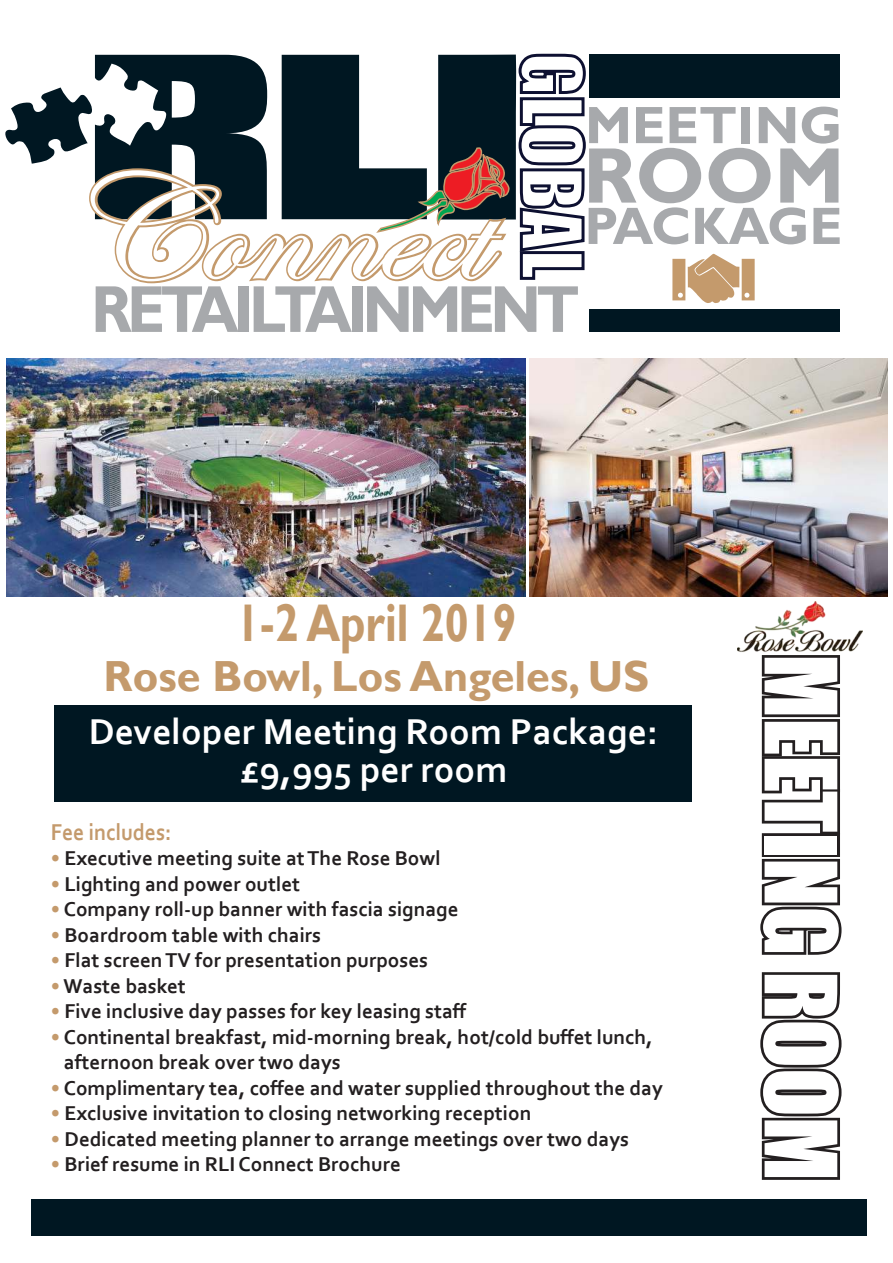
<style>
.page{position:relative;width:893px;height:1263px;background:#fff}
.page>*{position:absolute;margin:0;border:0;box-sizing:border-box;transform-origin:0 0}
.t1{font:91.95px "Impact";color:#fff}
.t2{font:700 52.95px "Gill Sans";color:#c49a6c;scale:.82 1}
.t3{font:700 43.5px "Gill Sans";color:#c49a6c}
.t4{font:700 37.65px/37.7px "Corbel";color:#fff;text-align:center}
.t5{font:700 24px "Corbel";color:#c49a6c;scale:.9 1}
.t6{font:700 21px/25.5px "Corbel";color:#231f20}
.s1{color:#c49a6c}
</style>
<div class="page">
<img style="left:7px;top:358px;width:518px;height:238px">
<img style="left:530px;top:358px;width:357px;height:239px">
<svg style="left:5px;top:53px;width:835px;height:279px"></svg>
<div style="left:31px;top:1199px;width:836px;height:37px;background:#001722"></div>
<div style="left:54px;top:705px;width:637px;height:96px;background:#001722"></div>
<svg style="left:761px;top:656px;width:80px;height:181px"></svg>
<div style="left:762px;top:833px;width:78px;height:24px;border:5px solid #231f20"></div>
<svg style="left:760px;top:856px;width:82px;height:99px"></svg>
<svg style="left:760px;top:972px;width:82px;height:208px"></svg>
<img style="left:737px;top:602px;width:126px;height:54px">
<h2 class="t2" style="left:236px;top:591px;width:343px">1-2 April 2019</h2>
<h3 class="t3" style="left:104px;top:650px;width:547px">Rose Bowl, Los Angeles, US</h3>
<h3 class="t4" style="left:89px;top:712px;width:571px">Developer Meeting Room Package: £9,995 per room</h3>
<p class="t5" style="left:51px;top:817px;width:135px">Fee includes:</p>
<p class="t6" style="left:51px;top:845px;width:391px"><span class="s1">•</span> Executive meeting suite at The Rose Bowl</p>
<p class="t6" style="left:51px;top:870px;width:251px"><span class="s1">•</span> Lighting and power outlet</p>
<p class="t6" style="left:51px;top:896px;width:409px"><span class="s1">•</span> Company roll-up banner with fascia signage</p>
<p class="t6" style="left:51px;top:921px;width:272px"><span class="s1">•</span> Boardroom table with chairs</p>
<p class="t6" style="left:51px;top:947px;width:379px"><span class="s1">•</span> Flat screen TV for presentation purposes</p>
<p class="t6" style="left:51px;top:972px;width:136px"><span class="s1">•</span> Waste basket</p>
<p class="t6" style="left:51px;top:998px;width:417px"><span class="s1">•</span> Five inclusive day passes for key leasing staff</p>
<p class="t6" style="left:64px;top:1023px;width:590px;text-indent:-13px"><span class="s1">•</span> Continental breakfast, mid-morning break, hot/cold buffet lunch, afternoon break over two days</p>
<p class="t6" style="left:51px;top:1074px;width:613px"><span class="s1">•</span> Complimentary tea, coffee and water supplied throughout the day</p>
<p class="t6" style="left:51px;top:1100px;width:482px"><span class="s1">•</span> Exclusive invitation to closing networking reception</p>
<p class="t6" style="left:51px;top:1125px;width:580px"><span class="s1">•</span> Dedicated meeting planner to arrange meetings over two days</p>
<p class="t6" style="left:51px;top:1151px;width:351px"><span class="s1">•</span> Brief resume in RLI Connect Brochure</p>
<h1 class="t1" style="left:872px;top:654px;width:528px;rotate:90deg">MEETING ROOM</h1>
</div>
